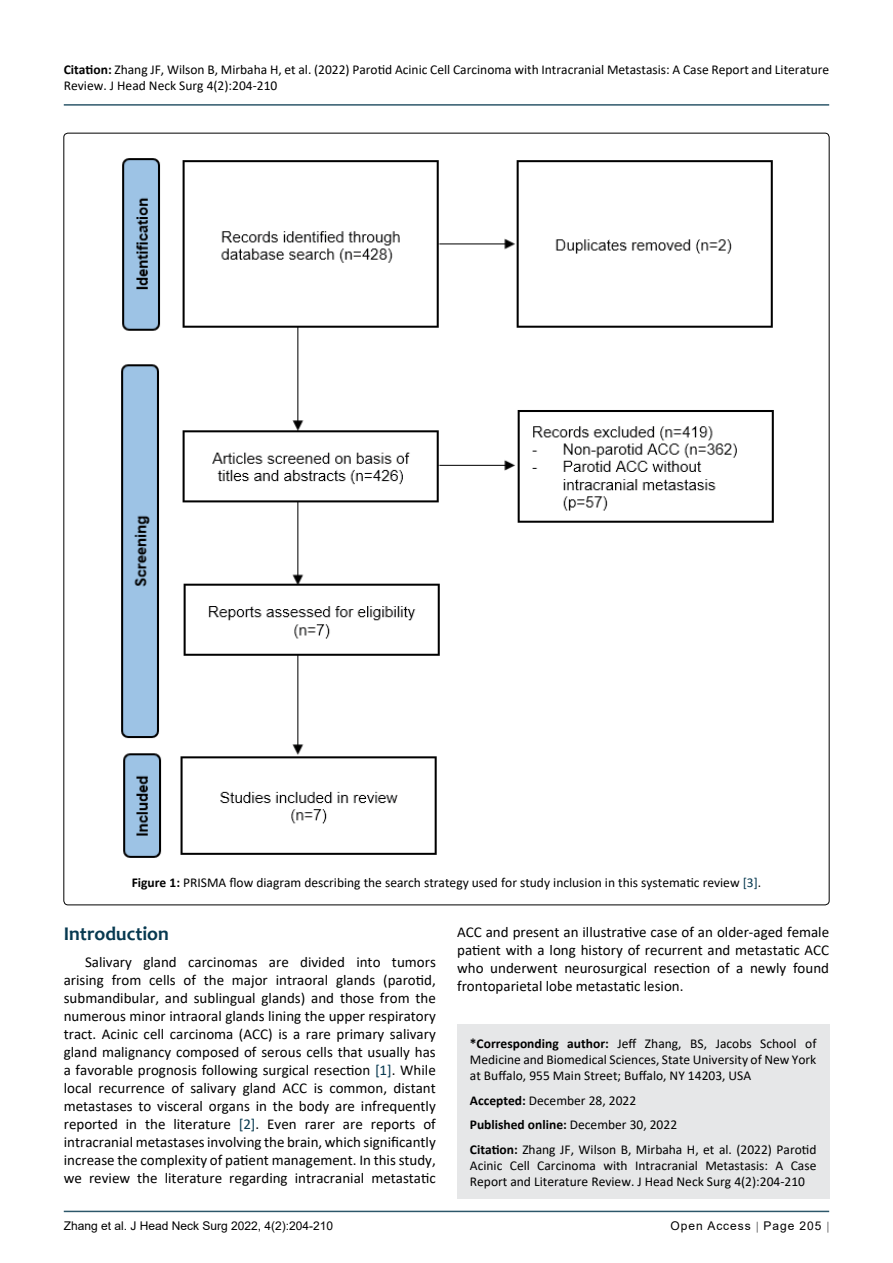
<style>
.page{position:relative;width:893px;height:1263px;background:#fff}
.page>*{position:absolute;margin:0;border:0;box-sizing:border-box;transform-origin:0 0}
.t1{font:700 19.5px "Candara";color:#073950}
.t2{font:15px/18px "Calibri";color:#000;text-align:justify}
.t3{font:13.5px/16.2px "Calibri";color:#000}
.t4{font:12px "Arial";color:#000}
.t5{font:12px "Arial";letter-spacing:.08em;color:#000}
.s1{font-weight:700}
.s2{color:#073950}
</style>
<div class="page">
<hr style="left:64px;top:1211px;width:765px;height:1px;background:#073950">
<hr style="left:64px;top:104px;width:765px;height:2px;background:#073950">
<img style="left:121px;top:158px;width:653px;height:700px">
<div style="left:457px;top:1025px;width:372px;height:174px;background:#e6e7e8"></div>
<p class="t3" style="left:64px;top:61px;width:767px"><span class="s1">Citation:</span> Zhang JF, Wilson B, Mirbaha H, et al. (2022) Parotid Acinic Cell Carcinoma with Intracranial Metastasis: A Case Report and Literature<br>Review. J Head Neck Surg 4(2):204-210</p>
<p class="t3" style="left:132px;top:874px;width:631px"><span class="s1">Figure 1:</span> PRISMA flow diagram describing the search strategy used for study inclusion in this systematic review <span class="s2">[3]</span>.</p>
<h1 class="t1" style="left:64px;top:922px;width:107px">Introduction</h1>
<p class="t2" style="left:64px;top:952px;width:374px;text-indent:21px">Salivary gland carcinomas are divided into tumors arising from cells of the major intraoral glands (parotid, submandibular, and sublingual glands) and those from the numerous minor intraoral glands lining the upper respiratory tract. Acinic cell carcinoma (ACC) is a rare primary salivary gland malignancy composed of serous cells that usually has a favorable prognosis following surgical resection <span class="s2">[1]</span>. While local recurrence of salivary gland ACC is common, distant metastases to visceral organs in the body are infrequently reported in the literature <span class="s2">[2]</span>. Even rarer are reports of intracranial metastases involving the brain, which significantly increase the complexity of patient management. In this study, we review the literature regarding intracranial metastatic</p>
<p class="t2" style="left:457px;top:923px;width:374px">ACC and present an illustrative case of an older-aged female patient with a long history of recurrent and metastatic ACC who underwent neurosurgical resection of a newly found frontoparietal lobe metastatic lesion.</p>
<p class="t3" style="left:470px;top:1034px;width:348px;text-align:justify"><span class="s1">*Corresponding author:</span> Jeff Zhang, BS, Jacobs School of Medicine and Biomedical Sciences, State University of New York at Buffalo, 955 Main Street; Buffalo, NY 14203, USA</p>
<p class="t3" style="left:470px;top:1087px;width:348px;line-height:24.8px"><span class="s1">Accepted:</span> December 28, 2022<br><span class="s1">Published online:</span> December 30, 2022<br><span class="s1">Citation:</span> Zhang JF, Wilson B, Mirbaha H, et al. (2022) Parotid</p>
<p class="t3" style="left:470px;top:1157px;width:348px">Acinic Cell Carcinoma with Intracranial Metastasis: A Case<br>Report and Literature Review. J Head Neck Surg 4(2):204-210</p>
<p class="t4" style="left:64px;top:1217px;width:271px">Zhang et al. J Head Neck Surg 2022, 4(2):204-210</p>
<p class="t5" style="left:670px;top:1217px;width:152px">Open Access Page 205</p>
</div>
